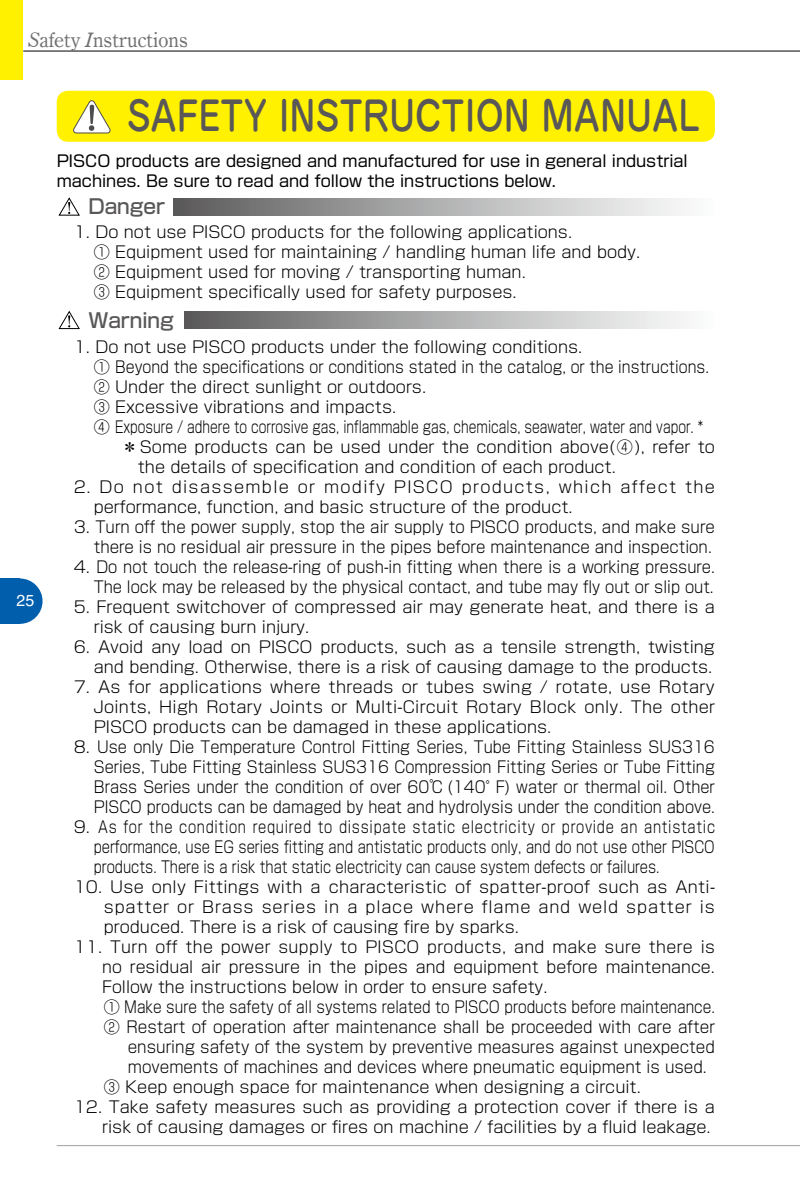
<style>
.page{position:relative;width:800px;height:1191px;background:#fff}
.page>*{position:absolute;margin:0;border:0;box-sizing:border-box;transform-origin:0 0}
.t1{font:500 40px "Jun 34 Pro";color:#595757;scale:.86 1}
.t2{font:20px "Century Oldstyle";color:#727171}
.t3{font:500 20px "Shin Go Pr 6";color:#595757}
.t4{font:300 16px/20px "Shin Go Pr 6";color:#000;text-align:right}
.t5{font:300 16px "Shin Go Pr 6";color:#000;scale:.94 1}
.t6{font:16px/20px "Shin Go Pr 6";color:#000}
.t7{font:300 16px/20px "Shin Go Pr 6";letter-spacing:.08em;color:#000}
.t8{font:300 16px "Shin Go Pr 6";letter-spacing:.025em;color:#000}
.t9{font:16px "Helvetica LT Std";color:#fff}
.s1{font-style:italic}
</style>
<div class="page">
<hr style="left:23px;top:51px;width:776px;height:1px;background:#000">
<svg style="left:20px;top:578px;width:23px;height:46px"></svg>
<div style="left:0;top:578px;width:20px;height:46px;background:#005ead"></div>
<hr style="left:57px;top:1145px;width:742px;height:1px;background:#9fa0a0">
<div style="left:0;top:0;width:23px;height:79px;background:#fff100"></div>
<div style="left:57px;top:91px;width:657px;height:51px;background:#fff100;border-radius:11px"></div>
<svg style="left:73px;top:100px;width:38px;height:34px"></svg>
<svg style="left:59px;top:198px;width:21px;height:18px"></svg>
<div style="left:173px;top:198px;width:541px;height:17px;background:linear-gradient(to right,#5e5d5e,#fff)"></div>
<svg style="left:59px;top:311px;width:21px;height:18px"></svg>
<div style="left:184px;top:312px;width:530px;height:17px;background:linear-gradient(to right,#5e5d5e,#fff)"></div>
<p class="t2" style="left:28px;top:28px;width:161px"><span class="s1">S</span>afety <span class="s1">I</span>nstructions</p>
<h1 class="t1" style="left:127px;top:85px;width:667px">SAFETY INSTRUCTION MANUAL</h1>
<p class="t9" style="left:17px;top:591px;width:19px">25</p>
<p class="t6" style="left:57px;top:150px;width:632px">PISCO products are designed and manufactured for use in general industrial machines. Be sure to read and follow the instructions below.</p>
<p class="t3" style="left:88px;top:190px;width:78px">Danger</p>
<p class="t4" style="left:94px;top:221px;width:548px;text-align:left;text-indent:-20px">1. Do not use PISCO products for the following applications.<br>① Equipment used for maintaining / handling human life and body.<br>② Equipment used for moving / transporting human.<br>③ Equipment specifically used for safety purposes.</p>
<p class="t3" style="left:88px;top:303px;width:87px">Warning</p>
<p class="t4" style="left:74px;top:335px;width:510px">1. Do not use PISCO products under the following conditions.</p>
<p class="t4" style="left:94px;top:355px;width:616px">① Beyond the specifications or conditions stated in the catalog, or the instructions.</p>
<p class="t4" style="left:94px;top:375px;width:334px">② Under the direct sunlight or outdoors.</p>
<p class="t4" style="left:94px;top:395px;width:304px">③ Excessive vibrations and impacts.</p>
<p class="t4" style="left:94px;top:415px;width:610px">④ Exposure / adhere to corrosive gas, inflammable gas, chemicals, seawater, water and vapor. *</p>
<p class="t4" style="left:74px;top:435px;width:642px">　　　＊Some products can be used under the condition above(④), refer to</p>
<p class="t4" style="left:138px;top:455px;width:479px">the details of specification and condition of each product.</p>
<p class="t7" style="left:94px;top:475px;width:622px;text-indent:-20px">2. Do not disassemble or modify PISCO products, which affect the performance, function, and basic structure of the product.</p>
<p class="t4" style="left:74px;top:515px;width:642px">3. Turn off the power supply, stop the air supply to PISCO products, and make sure there is no residual air pressure in the pipes before maintenance and inspection.</p>
<p class="t4" style="left:74px;top:555px;width:642px">4. Do not touch the release-ring of push-in fitting when there is a working pressure.<br>The lock may be released by the physical contact, and tube may fly out or slip out.</p>
<p class="t4" style="left:94px;top:595px;width:622px;text-align:left;text-indent:-20px">5. Frequent switchover of compressed air may generate heat, and there is a risk of causing burn injury.</p>
<p class="t4" style="left:74px;top:635px;width:642px">6. Avoid any load on PISCO products, such as a tensile strength, twisting and bending. Otherwise, there is a risk of causing damage to the products.</p>
<p class="t4" style="left:94px;top:675px;width:622px;text-align:justify;text-indent:-20px">7. As for applications where threads or tubes swing / rotate, use Rotary Joints, High Rotary Joints or Multi-Circuit Rotary Block only. The other PISCO products can be damaged in these applications.</p>
<p class="t4" style="left:94px;top:735px;width:622px;text-align:justify;text-indent:-20px">8. Use only Die Temperature Control Fitting Series, Tube Fitting Stainless SUS316<br>Series, Tube Fitting Stainless SUS316 Compression Fitting Series or Tube Fitting Brass Series under the condition of over 60℃ (140°F) water or thermal oil. Other PISCO products can be damaged by heat and hydrolysis under the condition above.</p>
<p class="t4" style="left:94px;top:815px;width:622px;text-align:justify;text-indent:-20px">9. As for the condition required to dissipate static electricity or provide an antistatic performance, use EG series fitting and antistatic products only, and do not use other PISCO products. There is a risk that static electricity can cause system defects or failures.</p>
<p class="t4" style="left:104px;top:875px;width:612px;text-align:justify;text-indent:-30px">10. Use only Fittings with a characteristic of spatter-proof such as Anti&shy;spatter or Brass series in a place where flame and weld spatter is produced. There is a risk of causing fire by sparks.</p>
<p class="t8" style="left:74px;top:934px;width:642px">11. Turn off the power supply to PISCO products, and make sure there is</p>
<p class="t4" style="left:102px;top:955px;width:614px">no residual air pressure in the pipes and equipment before maintenance.</p>
<p class="t4" style="left:102px;top:975px;width:446px">Follow the instructions below in order to ensure safety.</p>
<p class="t4" style="left:104px;top:995px;width:612px">① Make sure the safety of all systems related to PISCO products before maintenance.</p>
<p class="t4" style="left:104px;top:1015px;width:612px">② Restart of operation after maintenance shall be proceeded with care after</p>
<p class="t5" style="left:128px;top:1034px;width:626px">ensuring safety of the system by preventive measures against unexpected</p>
<p class="t5" style="left:128px;top:1054px;width:617px">movements of machines and devices where pneumatic equipment is used.</p>
<p class="t4" style="left:104px;top:1075px;width:538px">③ Keep enough space for maintenance when designing a circuit.</p>
<p class="t4" style="left:74px;top:1095px;width:642px">12. Take safety measures such as providing a protection cover if there is a risk of causing damages or fires on machine / facilities by a fluid leakage.</p>
</div>
